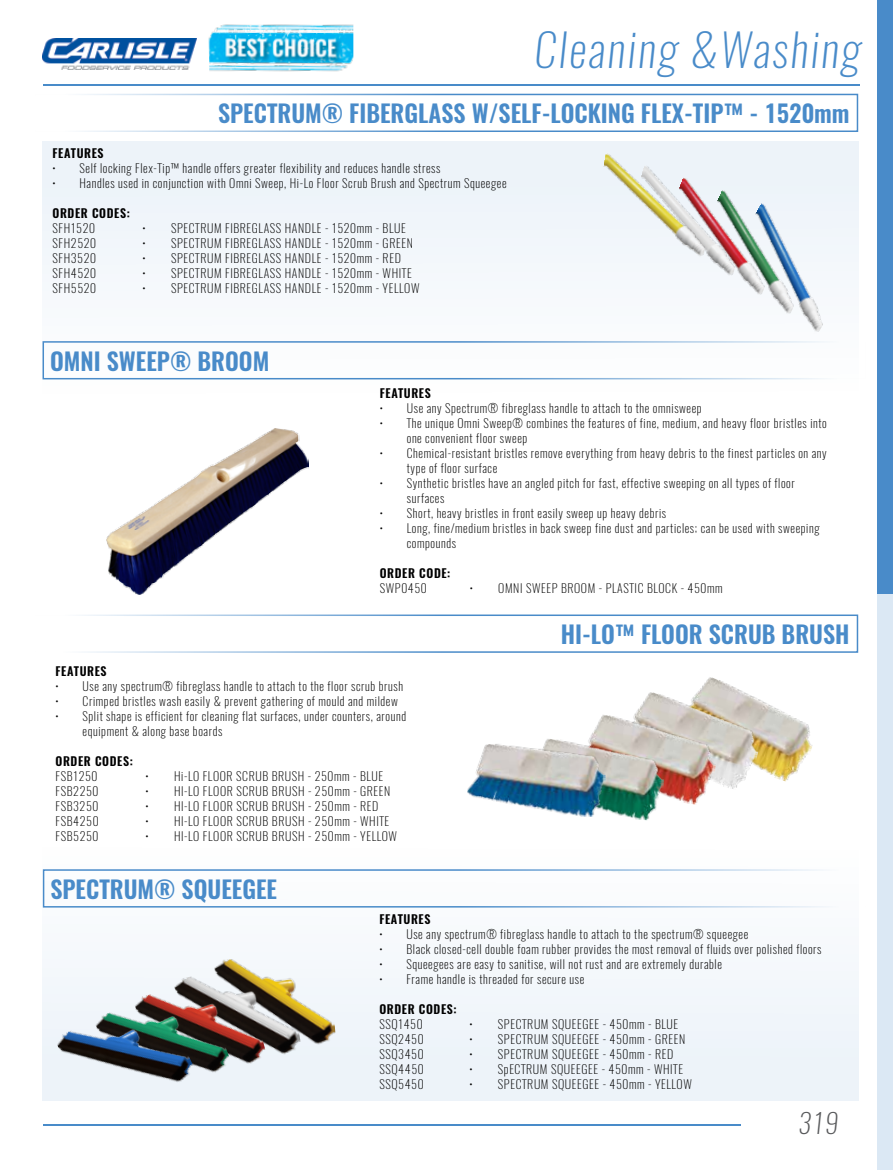
<style>
.page{position:relative;width:893px;height:1170px;background:#fff}
.page>*{position:absolute;margin:0;border:0;box-sizing:border-box;transform-origin:0 0}
.t1{font:italic 200 45px "Oswald";letter-spacing:.05em;color:#498bc9}
.t2{font:italic 200 27px "Oswald";color:#58595b}
.t3{font:600 24px "Oswald";color:#498bc9}
.t4{font:200 12px/15px "Oswald";letter-spacing:.05em;color:#000}
.t5{font:600 12px "Oswald";letter-spacing:.05em;color:#000}
</style>
<div class="page">
<div style="left:43px;top:141px;width:816px;height:287px;background:#f6f9fc"></div>
<div style="left:43px;top:811px;width:816px;height:289px;background:#f7f9fc"></div>
<img style="left:43px;top:39px;width:153px;height:31px">
<img style="left:806px;top:317px;width:17px;height:15px">
<img style="left:774px;top:255px;width:47px;height:62px">
<img style="left:743px;top:203px;width:47px;height:95px">
<img style="left:710px;top:190px;width:45px;height:89px">
<img style="left:603px;top:153px;width:115px;height:106px">
<img style="left:107px;top:428px;width:202px;height:166px">
<img style="left:702px;top:677px;width:111px;height:105px">
<img style="left:636px;top:687px;width:130px;height:102px">
<img style="left:590px;top:712px;width:130px;height:93px">
<img style="left:546px;top:737px;width:120px;height:83px">
<img style="left:467px;top:740px;width:140px;height:80px">
<img style="left:302px;top:1003px;width:34px;height:42px">
<img style="left:214px;top:959px;width:88px;height:96px">
<img style="left:182px;top:969px;width:86px;height:96px">
<img style="left:174px;top:979px;width:59px;height:122px">
<img style="left:54px;top:989px;width:144px;height:112px">
<div style="left:43px;top:341px;width:823px;height:38px;border:2px solid #498bc9"></div>
<div style="left:43px;top:869px;width:824px;height:38px;border:2px solid #498bc9"></div>
<div style="left:34px;top:94px;width:824px;height:38px;border:2px solid #498bc9"></div>
<div style="left:34px;top:614px;width:824px;height:38px;border:2px solid #498bc9"></div>
<img style="left:208px;top:24px;width:145px;height:48px">
<div style="left:878px;top:0;width:15px;height:1169px;background:#dbe8f4"></div>
<hr style="left:44px;top:1124px;width:697px;height:1px;background:#498bc9">
<hr style="left:44px;top:84px;width:816px;height:2px;background:#498bc9">
<div style="left:878px;top:0;width:15px;height:593px;background:#498bc9"></div>
<h1 class="t1" style="left:534px;top:19px;width:328px">Cleaning &amp;Washing</h1>
<h3 class="t3" style="left:218px;top:97px;width:633px">SPECTRUM® FIBERGLASS W/SELF-LOCKING FLEX-TIP™ - 1520mm</h3>
<p class="t5" style="left:53px;top:145px;width:53px">FEATURES</p>
<p class="t4" style="left:53px;top:161px;width:389px">• Self locking Flex-Tip™ handle offers greater flexibility and reduces handle stress</p>
<p class="t4" style="left:53px;top:176px;width:455px">• Handles used in conjunction with Omni Sweep, Hi-Lo Floor Scrub Brush and Spectrum Squeegee</p>
<p class="t5" style="left:53px;top:205px;width:79px">ORDER CODES:</p>
<p class="t4" style="left:53px;top:221px;width:44px">SFH1520</p>
<p class="t4" style="left:143px;top:221px;width:265px">• SPECTRUM FIBREGLASS HANDLE - 1520mm - BLUE</p>
<p class="t4" style="left:53px;top:236px;width:45px">SFH2520</p>
<p class="t4" style="left:143px;top:236px;width:272px">• SPECTRUM FIBREGLASS HANDLE - 1520mm - GREEN</p>
<p class="t4" style="left:53px;top:251px;width:45px">SFH3520</p>
<p class="t4" style="left:143px;top:251px;width:260px">• SPECTRUM FIBREGLASS HANDLE - 1520mm - RED</p>
<p class="t4" style="left:53px;top:266px;width:45px">SFH4520</p>
<p class="t4" style="left:143px;top:266px;width:271px">• SPECTRUM FIBREGLASS HANDLE - 1520mm - WHITE</p>
<p class="t4" style="left:53px;top:281px;width:45px">SFH5520</p>
<p class="t4" style="left:143px;top:281px;width:278px">• SPECTRUM FIBREGLASS HANDLE - 1520mm - YELLOW</p>
<h3 class="t3" style="left:50px;top:344px;width:221px">OMNI SWEEP® BROOM</h3>
<p class="t5" style="left:380px;top:384px;width:53px">FEATURES</p>
<p class="t4" style="left:380px;top:400px;width:323px">• Use any Spectrum® fibreglass handle to attach to the omnisweep</p>
<p class="t4" style="left:407px;top:415px;width:422px;text-indent:-27px">• The unique Omni Sweep® combines the features of fine, medium, and heavy floor bristles into one convenient floor sweep</p>
<p class="t4" style="left:407px;top:445px;width:421px;text-indent:-27px">• Chemical-resistant bristles remove everything from heavy debris to the finest particles on any type of floor surface</p>
<p class="t4" style="left:407px;top:475px;width:390px;text-indent:-27px">• Synthetic bristles have an angled pitch for fast, effective sweeping on all types of floor surfaces</p>
<p class="t4" style="left:380px;top:505px;width:288px">• Short, heavy bristles in front easily sweep up heavy debris</p>
<p class="t4" style="left:407px;top:520px;width:414px;text-indent:-27px">• Long, fine/medium bristles in back sweep fine dust and particles; can be used with sweeping compounds</p>
<p class="t5" style="left:380px;top:564px;width:72px">ORDER CODE:</p>
<p class="t4" style="left:380px;top:580px;width:48px">SWP0450</p>
<p class="t4" style="left:470px;top:580px;width:254px">• OMNI SWEEP BROOM - PLASTIC BLOCK - 450mm</p>
<h3 class="t3" style="left:561px;top:617px;width:290px">HI-LO™ FLOOR SCRUB BRUSH</h3>
<p class="t5" style="left:56px;top:663px;width:53px">FEATURES</p>
<p class="t4" style="left:56px;top:678px;width:349px">• Use any spectrum® fibreglass handle to attach to the floor scrub brush</p>
<p class="t4" style="left:56px;top:693px;width:344px">• Crimped bristles wash easily &amp; prevent gathering of mould and mildew</p>
<p class="t4" style="left:83px;top:708px;width:325px;text-indent:-27px">• Split shape is efficient for cleaning flat surfaces, under counters, around equipment &amp; along base boards</p>
<p class="t5" style="left:56px;top:753px;width:79px">ORDER CODES:</p>
<p class="t4" style="left:56px;top:768px;width:43px">FSB1250</p>
<p class="t4" style="left:146px;top:768px;width:239px">• Hi-LO FLOOR SCRUB BRUSH - 250mm - BLUE</p>
<p class="t4" style="left:56px;top:783px;width:44px">FSB2250</p>
<p class="t4" style="left:146px;top:783px;width:246px">• HI-LO FLOOR SCRUB BRUSH - 250mm - GREEN</p>
<p class="t4" style="left:56px;top:798px;width:44px">FSB3250</p>
<p class="t4" style="left:146px;top:798px;width:234px">• HI-LO FLOOR SCRUB BRUSH - 250mm - RED</p>
<p class="t4" style="left:56px;top:813px;width:45px">FSB4250</p>
<p class="t4" style="left:146px;top:813px;width:245px">• HI-LO FLOOR SCRUB BRUSH - 250mm - WHITE</p>
<p class="t4" style="left:56px;top:828px;width:44px">FSB5250</p>
<p class="t4" style="left:146px;top:828px;width:253px">• HI-LO FLOOR SCRUB BRUSH - 250mm - YELLOW</p>
<h3 class="t3" style="left:50px;top:872px;width:228px">SPECTRUM® SQUEEGEE</h3>
<p class="t5" style="left:379px;top:910px;width:53px">FEATURES</p>
<p class="t4" style="left:379px;top:926px;width:370px">• Use any spectrum® fibreglass handle to attach to the spectrum® squeegee</p>
<p class="t4" style="left:379px;top:941px;width:444px">• Black closed-cell double foam rubber provides the most removal of fluids over polished floors</p>
<p class="t4" style="left:379px;top:956px;width:344px">• Squeegees are easy to sanitise, will not rust and are extremely durable</p>
<p class="t4" style="left:379px;top:971px;width:206px">• Frame handle is threaded for secure use</p>
<p class="t5" style="left:379px;top:1000px;width:79px">ORDER CODES:</p>
<p class="t4" style="left:379px;top:1016px;width:45px">SSQ1450</p>
<p class="t4" style="left:469px;top:1016px;width:210px">• SPECTRUM SQUEEGEE - 450mm - BLUE</p>
<p class="t4" style="left:379px;top:1031px;width:46px">SSQ2450</p>
<p class="t4" style="left:469px;top:1031px;width:217px">• SPECTRUM SQUEEGEE - 450mm - GREEN</p>
<p class="t4" style="left:379px;top:1046px;width:46px">SSQ3450</p>
<p class="t4" style="left:469px;top:1046px;width:205px">• SPECTRUM SQUEEGEE - 450mm - RED</p>
<p class="t4" style="left:379px;top:1061px;width:46px">SSQ4450</p>
<p class="t4" style="left:469px;top:1061px;width:215px">• SpECTRUM SQUEEGEE - 450mm - WHITE</p>
<p class="t4" style="left:379px;top:1076px;width:46px">SSQ5450</p>
<p class="t4" style="left:469px;top:1076px;width:224px">• SPECTRUM SQUEEGEE - 450mm - YELLOW</p>
<h2 class="t2" style="left:798px;top:1104px;width:41px">319</h2>
</div>
